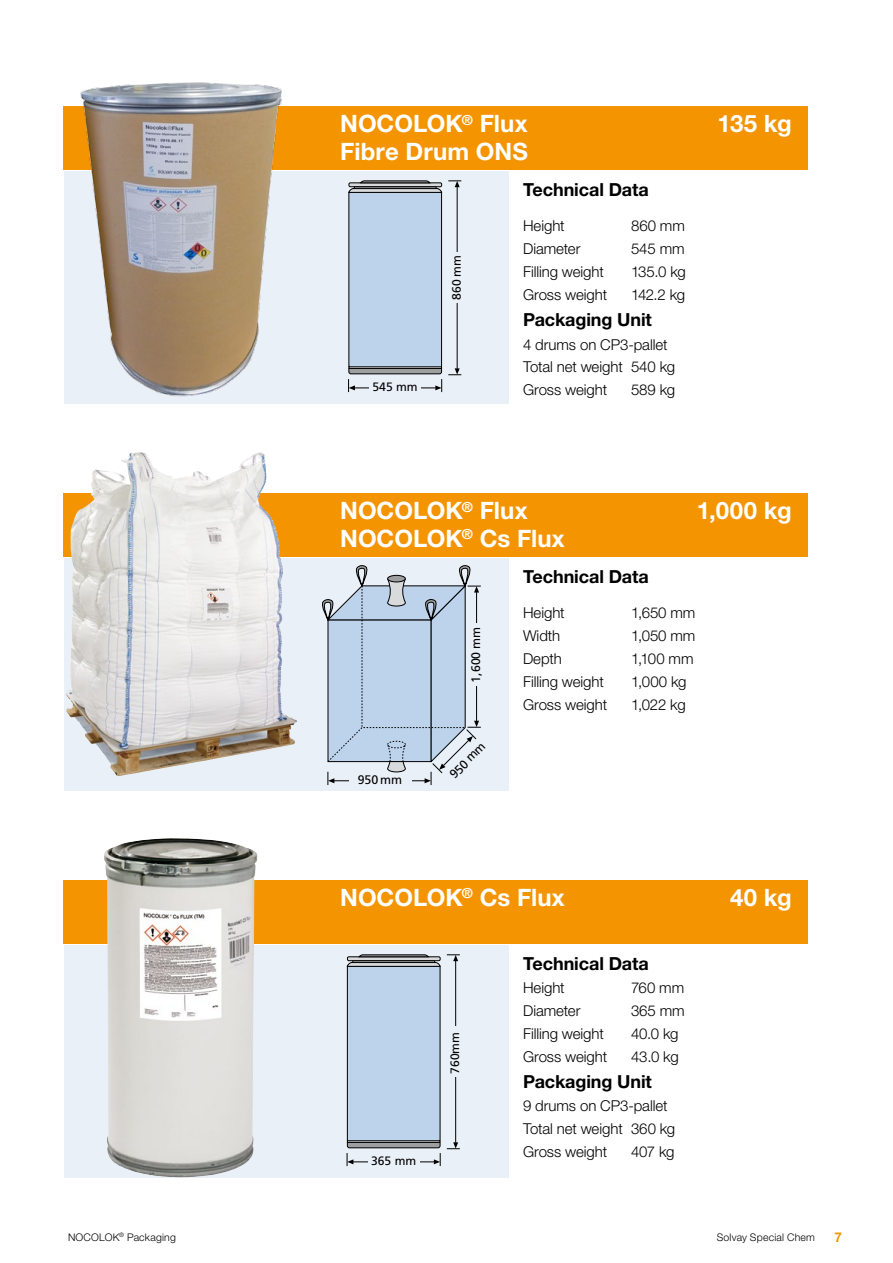
<style>
.page{position:relative;width:893px;height:1263px;background:#fff}
.page>*{position:absolute;margin:0;border:0;box-sizing:border-box;transform-origin:0 0}
.t1{font:700 24px "Helvetica Neue LT Std";color:#fff}
.t2{font:700 18px "Helvetica Neue LT Std";letter-spacing:-.005em;color:#000}
.t3{font:300 15px/23px "Helvetica Neue LT Std";letter-spacing:-.005em;color:#000}
.t4{font:700 13.5px "Helvetica Neue LT Std";color:#f39400}
.t5{font:12.45px "Frutiger";color:#000}
.t6{font:12.15px "Frutiger LT Com";color:#000}
.t7{font:300 10.5px "Helvetica Neue LT Std";letter-spacing:.02em;color:#000}
</style>
<div class="page">
<div style="left:64px;top:171px;width:445px;height:232px;background:#eaf0f8"></div>
<div style="left:64px;top:106px;width:744px;height:64px;background:#f39400"></div>
<svg style="left:64px;top:558px;width:445px;height:232px;background:#dcdcde"></svg>
<div style="left:349px;top:774px;width:62px;height:14px;background:#eaf0f8"></div>
<div style="left:470px;top:624px;width:13px;height:62px;background:#eaf0f8"></div>
<svg style="left:322px;top:565px;width:159px;height:220px;background:#c0cfe1"></svg>
<svg style="left:64px;top:493px;width:744px;height:64px;background:#efa93b"></svg>
<img style="left:235px;top:453px;width:24px;height:19px">
<img style="left:77px;top:82px;width:207px;height:322px">
<svg style="left:348px;top:181px;width:94px;height:211px;background:#b5c7dc"></svg>
<div style="left:369px;top:381px;width:52px;height:14px;background:#eaf0f8"></div>
<hr style="left:457px;top:187px;width:1px;height:182px;background:#000">
<svg style="left:448px;top:181px;width:13px;height:6px"></svg>
<svg style="left:448px;top:368px;width:13px;height:7px"></svg>
<div style="left:451px;top:252px;width:13px;height:51px;background:#eaf0f8"></div>
<svg style="left:64px;top:945px;width:445px;height:232px;background:#e3e7eb"></svg>
<svg style="left:347px;top:954px;width:94px;height:212px;background:#b2c4d9"></svg>
<div style="left:368px;top:1155px;width:52px;height:14px;background:#eaf0f8"></div>
<hr style="left:455px;top:961px;width:1px;height:182px;background:#000">
<svg style="left:447px;top:954px;width:13px;height:7px"></svg>
<svg style="left:447px;top:1142px;width:13px;height:7px"></svg>
<div style="left:450px;top:1026px;width:12px;height:51px;background:#eaf0f8"></div>
<div style="left:64px;top:880px;width:744px;height:64px;background:#f39400"></div>
<img style="left:104px;top:838px;width:64px;height:303px">
<h1 class="t1" style="left:340px;top:109px;width:189px">NOCOLOK<sup>®</sup> Flux</h1>
<h1 class="t1" style="left:718px;top:109px;width:76px">135 kg</h1>
<h1 class="t1" style="left:340px;top:137px;width:189px">Fibre Drum ONS</h1>
<p class="t2" style="left:523px;top:178px;width:127px">Technical Data</p>
<p class="t3" style="left:523px;top:214px;width:43px">Height</p>
<p class="t3" style="left:631px;top:214px;width:55px">860 mm</p>
<p class="t3" style="left:523px;top:237px;width:59px">Diameter</p>
<p class="t3" style="left:631px;top:237px;width:55px">545 mm</p>
<p class="t3" style="left:523px;top:260px;width:82px">Filling weight</p>
<p class="t3" style="left:631px;top:260px;width:56px">135.0 kg</p>
<p class="t3" style="left:523px;top:283px;width:86px">Gross weight</p>
<p class="t3" style="left:631px;top:283px;width:56px">142.2 kg</p>
<p class="t2" style="left:523px;top:309px;width:130px">Packaging Unit</p>
<p class="t3" style="left:523px;top:332px;width:154px">4 drums on CP3-pallet<br>Total net weight 540 kg<br>Gross weight</p>
<p class="t6" style="left:449px;top:300px;width:46px;rotate:-90deg">860 mm</p>
<p class="t6" style="left:373px;top:379px;width:47px">545 mm</p>
<p class="t3" style="left:631px;top:378px;width:46px">589 kg</p>
<h1 class="t1" style="left:340px;top:496px;width:189px">NOCOLOK<sup>®</sup> Flux</h1>
<h1 class="t1" style="left:697px;top:496px;width:96px">1,000 kg</h1>
<h1 class="t1" style="left:340px;top:524px;width:226px">NOCOLOK<sup>®</sup> Cs Flux</h1>
<p class="t2" style="left:523px;top:565px;width:127px">Technical Data</p>
<p class="t3" style="left:523px;top:601px;width:43px">Height</p>
<p class="t3" style="left:631px;top:601px;width:66px">1,650 mm</p>
<p class="t3" style="left:523px;top:624px;width:39px">Width</p>
<p class="t3" style="left:631px;top:624px;width:66px">1,050 mm</p>
<p class="t3" style="left:523px;top:647px;width:40px">Depth</p>
<p class="t3" style="left:631px;top:647px;width:64px">1,100 mm</p>
<p class="t3" style="left:523px;top:670px;width:82px">Filling weight</p>
<p class="t3" style="left:631px;top:670px;width:57px">1,000 kg</p>
<p class="t3" style="left:523px;top:693px;width:86px">Gross weight</p>
<p class="t3" style="left:631px;top:693px;width:56px">1,022 kg</p>
<p class="t5" style="left:469px;top:683px;width:57px;rotate:-90deg">1,600 mm</p>
<p class="t5" style="left:358px;top:772px;width:46px">950 mm</p>
<p class="t5" style="left:447px;top:771px;width:47px;rotate:-45deg">950 mm</p>
<h1 class="t1" style="left:340px;top:883px;width:226px">NOCOLOK<sup>®</sup> Cs Flux</h1>
<h1 class="t1" style="left:730px;top:883px;width:63px">40 kg</h1>
<p class="t6" style="left:371px;top:1153px;width:47px">365 mm</p>
<p class="t6" style="left:448px;top:1074px;width:43px;rotate:-90deg">760mm</p>
<p class="t2" style="left:523px;top:952px;width:127px">Technical Data</p>
<p class="t3" style="left:523px;top:975px;width:43px">Height</p>
<p class="t3" style="left:631px;top:975px;width:55px">760 mm</p>
<p class="t3" style="left:523px;top:998px;width:59px">Diameter</p>
<p class="t3" style="left:631px;top:998px;width:55px">365 mm</p>
<p class="t3" style="left:523px;top:1021px;width:82px">Filling weight</p>
<p class="t3" style="left:631px;top:1021px;width:49px">40.0 kg</p>
<p class="t3" style="left:523px;top:1044px;width:86px">Gross weight</p>
<p class="t3" style="left:631px;top:1044px;width:49px">43.0 kg</p>
<p class="t2" style="left:523px;top:1070px;width:130px">Packaging Unit</p>
<p class="t3" style="left:523px;top:1093px;width:154px">9 drums on CP3-pallet<br>Total net weight 360 kg<br>Gross weight</p>
<p class="t3" style="left:631px;top:1139px;width:45px">407 kg</p>
<p class="t7" style="left:68px;top:1230px;width:109px">NOCOLOK<sup>®</sup> Packaging</p>
<p class="t7" style="left:717px;top:1230px;width:100px">Solvay Special Chem</p>
<p class="t4" style="left:834px;top:1228px;width:9px">7</p>
</div>
